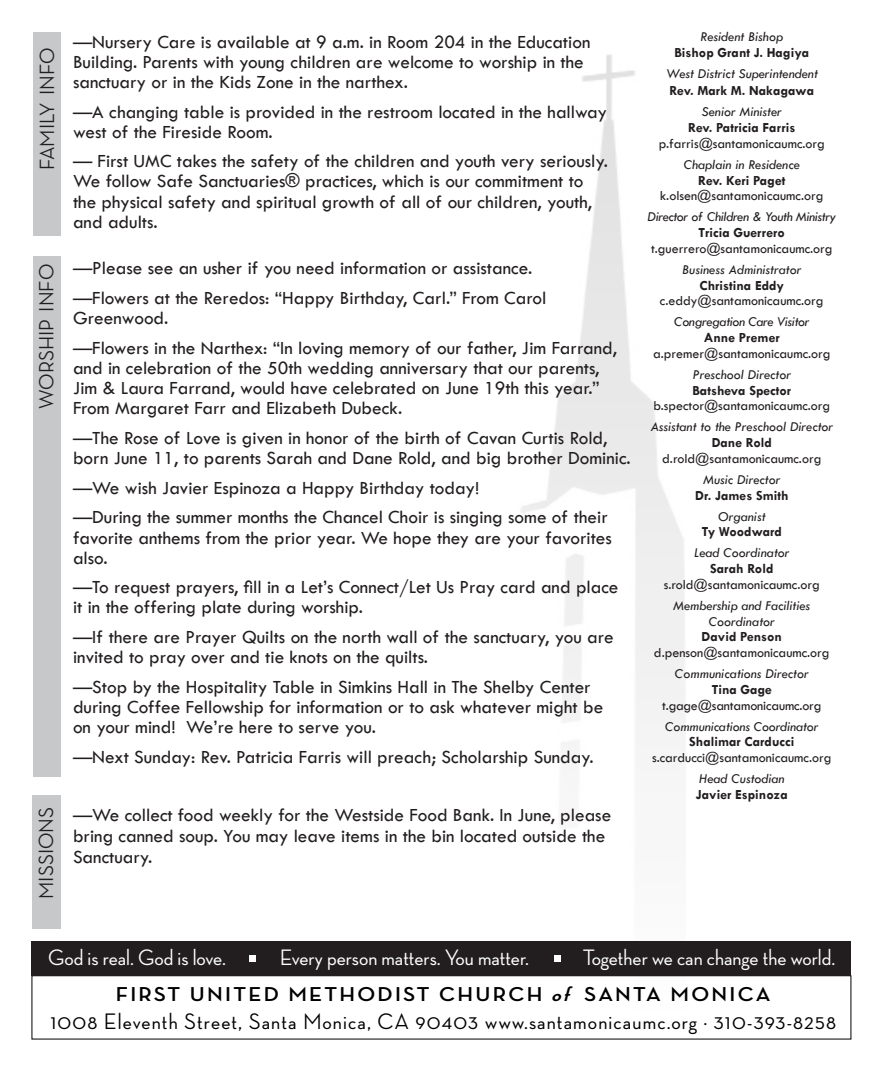
<style>
.page{position:relative;width:882px;height:1071px;background:#fff}
.page>*{position:absolute;margin:0;border:0;box-sizing:border-box;transform-origin:0 0}
.t1{font:500 22.93px "Neutra Disp";letter-spacing:.05em;color:#000}
.t2{font:500 22.75px "Neutra Disp";color:#fff}
.t3{font:500 21px "Neutra Disp";color:#221e1f}
.t4{font:700 20.47px "Neutra Disp";letter-spacing:.1em;color:#000;scale:1.11 1}
.t5{font:19.25px/20.1px "Tw Cen";color:#221e1f}
.t6{font:14px "Tw Cen";color:#221e1f}
.t7{font:italic 14px/15.8px "Tw Cen";color:#221e1f;text-align:center}
.t8{font:700 14px "Tw Cen";color:#221e1f}
.t9{font:italic 14px "Tw Cen";letter-spacing:-.025em;color:#221e1f}
.s1{font-style:italic}
</style>
<div class="page">
<img style="left:516px;top:54px;width:169px;height:888px">
<div style="left:32px;top:942px;width:819px;height:34px;background:#221e1f"></div>
<svg style="left:249px;top:955px;width:6px;height:6px"></svg>
<div style="left:554px;top:955px;width:6px;height:7px;background:#fff"></div>
<div style="left:33px;top:33px;width:28px;height:203px;background:#c6c8ca"></div>
<div style="left:33px;top:256px;width:28px;height:520px;background:#c6c8ca"></div>
<div style="left:33px;top:795px;width:28px;height:134px;background:#c6c8ca"></div>
<p class="t3" style="left:36px;top:170px;width:124px;rotate:-90deg">FAMILY INFO</p>
<p class="t3" style="left:35px;top:409px;width:146px;rotate:-90deg">WORSHIP INFO</p>
<p class="t3" style="left:35px;top:899px;width:93px;rotate:-90deg">MISSIONS</p>
<p class="t5" style="left:73px;top:31px;width:519px">—Nursery Care is available at 9 a.m. in Room 204 in the Education<br>Building. Parents with young children are welcome to worship in the sanctuary or in the Kids Zone in the narthex.</p>
<p class="t5" style="left:73px;top:101px;width:535px">—A changing table is provided in the restroom located in the hallway west of the Fireside Room.</p>
<p class="t5" style="left:73px;top:151px;width:537px">— First UMC takes the safety of the children and youth very seriously.<br>We follow Safe Sanctuaries® practices, which is our commitment to the physical safety and spiritual growth of all of our children, youth, and adults.</p>
<p class="t5" style="left:73px;top:253px;width:475px;line-height:29.8px">—Please see an usher if you need information or assistance. —Flowers at the Reredos: “Happy Birthday, Carl.” From Carol</p>
<p class="t5" style="left:73px;top:303px;width:546px;line-height:29.8px">Greenwood.<br>—Flowers in the Narthex: “In loving memory of our father, Jim Farrand,</p>
<p class="t5" style="left:73px;top:358px;width:528px;text-align:justify">and in celebration of the 50th wedding anniversary that our parents, Jim &amp; Laura Farrand, would have celebrated on June 19th this year.” From Margaret Farr and Elizabeth Dubeck.</p>
<p class="t5" style="left:73px;top:428px;width:559px">—The Rose of Love is given in honor of the birth of Cavan Curtis Rold, born June 11, to parents Sarah and Dane Rold, and big brother Dominic.</p>
<p class="t5" style="left:73px;top:473px;width:536px;line-height:29.8px">—We wish Javier Espinoza a Happy Birthday today!<br>—During the summer months the Chancel Choir is singing some of their</p>
<p class="t5" style="left:73px;top:527px;width:540px">favorite anthems from the prior year. We hope they are your favorites also.</p>
<p class="t5" style="left:73px;top:577px;width:547px">—To request prayers, fill in a Let’s Connect/Let Us Pray card and place it in the offering plate during worship.</p>
<p class="t5" style="left:73px;top:627px;width:542px">—If there are Prayer Quilts on the north wall of the sanctuary, you are invited to pray over and tie knots on the quilts.</p>
<p class="t5" style="left:73px;top:677px;width:532px">—Stop by the Hospitality Table in Simkins Hall in The Shelby Center during Coffee Fellowship for information or to ask whatever might be on your mind! We’re here to serve you.</p>
<p class="t5" style="left:73px;top:747px;width:522px">—Next Sunday: Rev. Patricia Farris will preach; Scholarship Sunday.</p>
<p class="t5" style="left:73px;top:804px;width:540px;line-height:21px">—We collect food weekly for the Westside Food Bank. In June, please bring canned soup. You may leave items in the bin located outside the<br>Sanctuary.</p>
<p class="t7" style="left:701px;top:29px;width:84px">Resident Bishop</p>
<p class="t8" style="left:674px;top:44px;width:136px">Bishop Grant J. Hagiya</p>
<p class="t7" style="left:666px;top:65px;width:154px">West District Superintendent</p>
<p class="t8" style="left:670px;top:83px;width:146px">Rev. Mark M. Nakagawa</p>
<p class="t7" style="left:702px;top:104px;width:82px">Senior Minister</p>
<p class="t8" style="left:688px;top:119px;width:109px">Rev. Patricia Farris</p>
<p class="t6" style="left:659px;top:135px;width:168px">p.farris@santamonicaumc.org</p>
<p class="t7" style="left:684px;top:156px;width:118px">Chaplain in Residence</p>
<p class="t8" style="left:698px;top:172px;width:89px">Rev. Keri Paget</p>
<p class="t6" style="left:660px;top:188px;width:165px">k.olsen@santamonicaumc.org</p>
<p class="t9" style="left:648px;top:209px;width:190px">Director of Children &amp; Youth Ministry</p>
<p class="t8" style="left:699px;top:224px;width:88px">Tricia Guerrero</p>
<p class="t6" style="left:651px;top:240px;width:183px">t.guerrero@santamonicaumc.org</p>
<p class="t7" style="left:682px;top:261px;width:121px">Business Administrator</p>
<p class="t8" style="left:700px;top:277px;width:86px">Christina Eddy</p>
<p class="t6" style="left:660px;top:293px;width:165px">c.eddy@santamonicaumc.org</p>
<p class="t9" style="left:674px;top:314px;width:137px">Congregation Care Visitor</p>
<p class="t8" style="left:704px;top:329px;width:77px">Anne Premer</p>
<p class="t6" style="left:653px;top:345px;width:179px">a.premer@santamonicaumc.org</p>
<p class="t7" style="left:693px;top:366px;width:100px">Preschool Director</p>
<p class="t8" style="left:692px;top:382px;width:100px">Batsheva Spector</p>
<p class="t6" style="left:653px;top:398px;width:178px">b.spector@santamonicaumc.org</p>
<p class="t7" style="left:650px;top:419px;width:184px">Assistant to the Preschool Director</p>
<p class="t8" style="left:712px;top:434px;width:62px">Dane Rold</p>
<p class="t6" style="left:662px;top:450px;width:161px">d.rold@santamonicaumc.org</p>
<p class="t7" style="left:703px;top:471px;width:79px">Music Director</p>
<p class="t8" style="left:695px;top:487px;width:95px">Dr. James Smith</p>
<p class="t7" style="left:718px;top:508px;width:49px">Organist</p>
<p class="t8" style="left:702px;top:524px;width:82px">Ty Woodward</p>
<p class="t7" style="left:694px;top:545px;width:97px">Lead Coordinator</p>
<p class="t8" style="left:710px;top:560px;width:65px">Sarah Rold</p>
<p class="t6" style="left:664px;top:576px;width:157px">s.rold@santamonicaumc.org</p>
<p class="t7" style="left:673px;top:597px;width:139px">Membership and Facilities<br>Coordinator</p>
<p class="t8" style="left:702px;top:629px;width:82px">David Penson</p>
<p class="t6" style="left:654px;top:644px;width:177px">d.penson@santamonicaumc.org</p>
<p class="t7" style="left:675px;top:666px;width:135px">Communications Director</p>
<p class="t8" style="left:712px;top:681px;width:62px">Tina Gage</p>
<p class="t6" style="left:662px;top:697px;width:161px">t.gage@santamonicaumc.org</p>
<p class="t7" style="left:665px;top:718px;width:155px">Communications Coordinator</p>
<p class="t8" style="left:689px;top:734px;width:107px">Shalimar Carducci</p>
<p class="t6" style="left:652px;top:749px;width:181px">s.carducci@santamonicaumc.org</p>
<p class="t7" style="left:699px;top:771px;width:87px">Head Custodian</p>
<p class="t8" style="left:696px;top:786px;width:93px">Javier Espinoza</p>
<p class="t2" style="left:48px;top:944px;width:179px">God is real. God is love.</p>
<p class="t2" style="left:280px;top:944px;width:251px">Every person matters. You matter.</p>
<p class="t2" style="left:583px;top:944px;width:254px">Together we can change the world.</p>
<p class="t4" style="left:116px;top:983px;width:591px">FIRST UNITED METHODIST CHURCH <span class="s1">of</span> SANTA MONICA</p>
<p class="t1" style="left:50px;top:1009px;width:787px">1008 Eleventh Street, Santa Monica, CA 90403 www.santamonicaumc.org · 310-393-8258</p>
</div>
